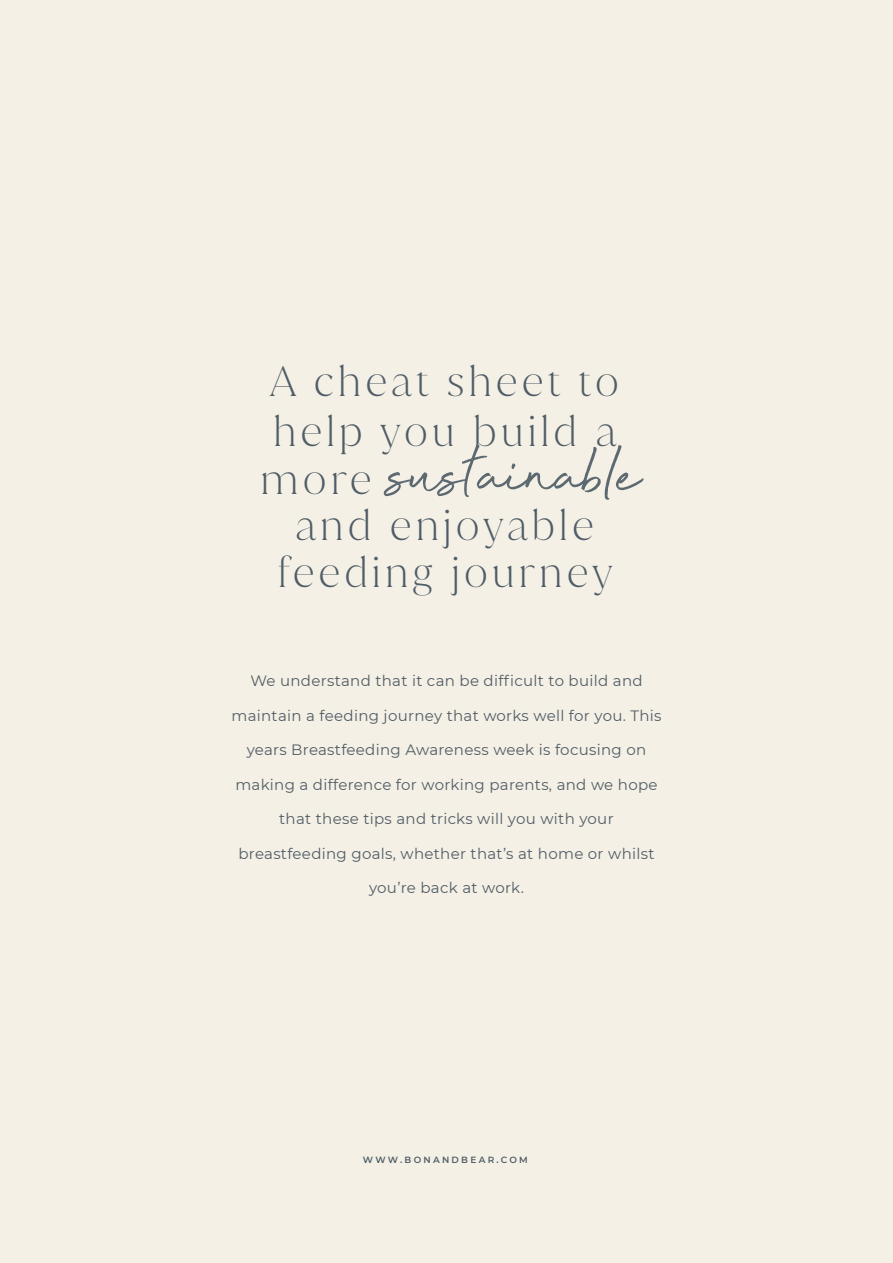
<style>
.page{position:relative;width:893px;height:1263px;background:#f4f0e6}
.page>*{position:absolute;margin:0;border:0;box-sizing:border-box;transform-origin:0 0}
.t1{font:89.4px "Beyond Infinity";color:#505d66;scale:.93 1}
.t2{font:200 41.25px "Juana";letter-spacing:.1em;color:#505d66}
.t3{font:15px "Montserrat";letter-spacing:.02em;color:#525d65}
.t4{font:600 9px "Montserrat";letter-spacing:.25em;color:#505d66}
.s1{font-family:"Juana";font-weight:200;font-size:41.25px}
</style>
<div class="page">
<h2 class="t2" style="left:270px;top:354px;width:350px">A cheat sheet to</h2>
<h2 class="t2" style="left:273px;top:404px;width:344px">help you build a</h2>
<h1 class="t1" style="left:261px;top:420px;width:410px"><span class="s1">more</span> sustainable</h1>
<h2 class="t2" style="left:295px;top:499px;width:300px">and enjoyable</h2>
<h2 class="t2" style="left:278px;top:546px;width:336px">feeding journey</h2>
<p class="t3" style="left:250px;top:671px;width:394px">We understand that it can be difficult to build and</p>
<p class="t3" style="left:231px;top:705px;width:432px">maintain a feeding journey that works well for you. This</p>
<p class="t3" style="left:247px;top:740px;width:401px">years Breastfeeding Awareness week is focusing on</p>
<p class="t3" style="left:235px;top:774px;width:424px">making a difference for working parents, and we hope</p>
<p class="t3" style="left:279px;top:809px;width:336px">that these tips and tricks will you with your</p>
<p class="t3" style="left:238px;top:843px;width:418px">breastfeeding goals, whether that’s at home or whilst</p>
<p class="t3" style="left:369px;top:878px;width:156px">you’re back at work.</p>
<p class="t4" style="left:363px;top:1154px;width:166px">WWW.BONANDBEAR.COM</p>
</div>
